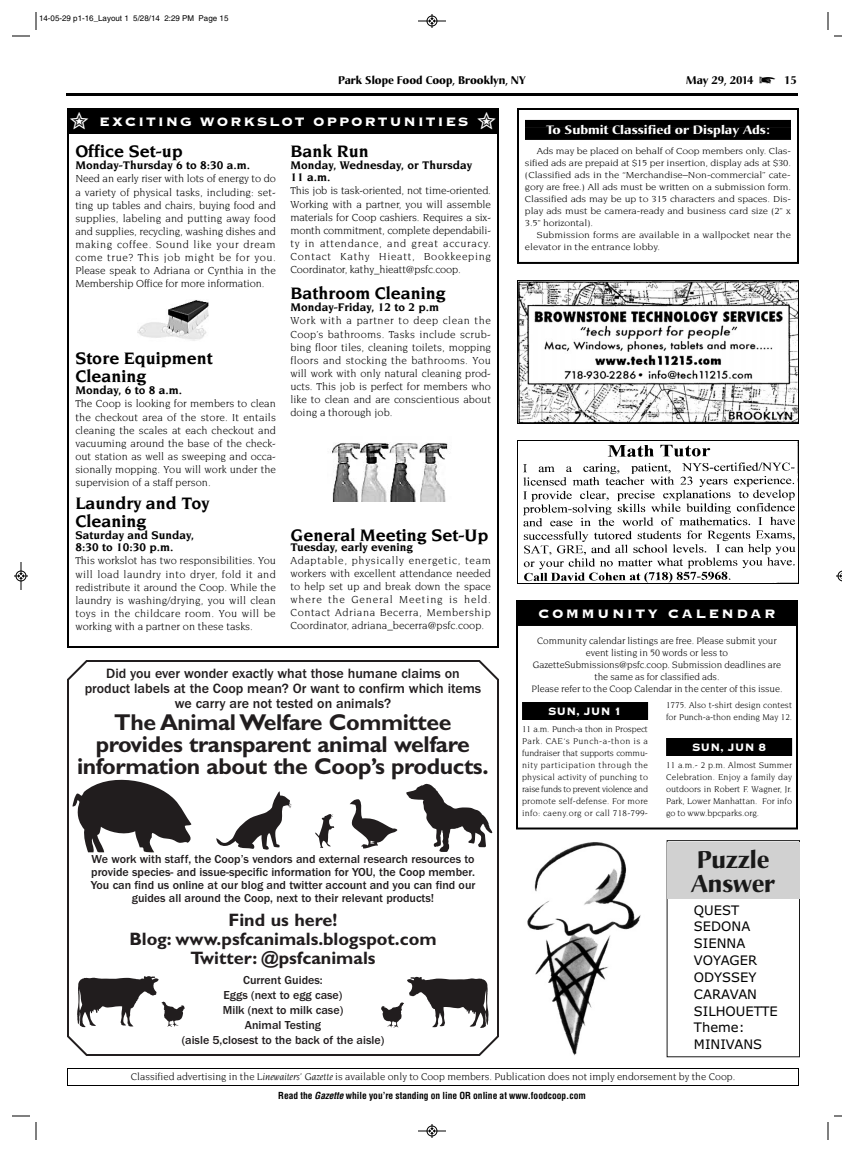
<style>
.page{position:relative;width:842px;height:1152px;background:#fff}
.page>*{position:absolute;margin:0;border:0;box-sizing:border-box;transform-origin:0 0}
.t1{font:700 24px/24px "Christiana";color:#191919}
.t2{font:700 23px/22px "Gill Sans";letter-spacing:-.015em;color:#211d1e;text-align:center}
.t3{font:700 18px/18px "Novarese";color:#000}
.t4{font:700 18px/19px "Gill Sans";color:#211d1e;text-align:center}
.t5{font:16px "Copperplate Thirty Three BC";letter-spacing:.11em;color:#fff}
.t6{font:16px "Copperplate Thirty Three BC";letter-spacing:.145em;color:#fff}
.t7{font:500 14px/15px "Franklin Gothic";color:#211d1e;text-align:center}
.t8{font:14px "Copperplate Thirty Three BC";color:#fff;scale:.9 1}
.t9{font:13.1px/16.9px "Verdana+T42";color:#000}
.t10{font:500 12px/15px "Franklin Gothic";color:#211d1e;text-align:center}
.t11{font:700 12px/12px "Novarese";color:#000}
.t12{font:700 12px "Christiana";color:#fff;scale:1.11 1}
.t13{font:11px/13px "Novarese";color:#000;text-align:justify}
.t14{font:700 11px "Christiana";color:#000}
.t15{font:10.5px "Novarese";color:#000}
.t16{font:10px/12px "Novarese";letter-spacing:-.005em;color:#000;text-align:center}
.t17{font:700 condensed 9.5px "Helvetica";color:#000}
.t18{font:9.4px/12px "Novarese";color:#000;text-align:justify;scale:1.11 1}
.t19{font:9px/12px "Novarese";color:#000;text-align:justify}
.t20{font:8px "Helvetica";color:#000}
.s1{font-size:9.5px}
.s2{font-style:italic}
</style>
<div class="page">
<div style="left:67px;top:1068px;width:732px;height:18px;border:1px solid #000"></div>
<img style="left:519px;top:282px;width:278px;height:140px">
<div style="left:517px;top:280px;width:282px;height:144px;border:1px solid #000"></div>
<img style="left:523px;top:444px;width:273px;height:138px">
<div style="left:517px;top:440px;width:282px;height:144px;border:1px solid #000"></div>
<div style="left:517px;top:108px;width:282px;height:156px;border:2px solid #000"></div>
<div style="left:525px;top:120px;width:266px;height:8px;background:#000"></div>
<div style="left:525px;top:128px;width:266px;height:12px;background:#000"></div>
<div style="left:67px;top:108px;width:432px;height:540px;border:2px solid #000"></div>
<div style="left:69px;top:110px;width:428px;height:24px;background:#000"></div>
<hr style="left:66px;top:93px;width:732px;height:3px;background:#000">
<div style="left:516px;top:600px;width:282px;height:230px;border:2px solid #000"></div>
<div style="left:516px;top:602px;width:282px;height:24px;background:#000"></div>
<div style="left:522px;top:702px;width:126px;height:18px;background:#000"></div>
<div style="left:666px;top:738px;width:126px;height:18px;background:#000"></div>
<div style="left:667px;top:840px;width:133px;height:217px;border:1px solid #191919"></div>
<div style="left:667px;top:842px;width:133px;height:57px;background:#d1d1d1"></div>
<svg style="left:67px;top:660px;width:432px;height:396px"></svg>
<svg style="left:72px;top:967px;width:119px;height:65px"></svg>
<img style="left:527px;top:842px;width:114px;height:214px">
<img style="left:137px;top:300px;width:71px;height:41px">
<img style="left:332px;top:443px;width:116px;height:58px">
<svg style="left:36px;top:12px;width:1px;height:18px"></svg>
<svg style="left:12px;top:36px;width:18px;height:1px"></svg>
<svg style="left:828px;top:12px;width:1px;height:18px"></svg>
<svg style="left:36px;top:1122px;width:1px;height:18px"></svg>
<svg style="left:12px;top:1116px;width:18px;height:1px"></svg>
<svg style="left:828px;top:1116px;width:14px;height:24px"></svg>
<svg style="left:418px;top:14px;width:28px;height:14px"></svg>
<svg style="left:418px;top:1124px;width:28px;height:14px"></svg>
<svg style="left:14px;top:562px;width:14px;height:28px"></svg>
<svg style="left:836px;top:571px;width:6px;height:10px"></svg>
<p class="t20" style="left:39px;top:15px;width:191px">14-05-29 p1-16_Layout 1 5/28/14 2:29 PM Page 15</p>
<p class="t14" style="left:338px;top:76px;width:189px">Park Slope Food Coop, Brooklyn, NY</p>
<p class="t14" style="left:686px;top:76px;width:69px">May 29, 2014</p>
<p class="t14" style="left:784px;top:76px;width:14px">15</p>
<h3 class="t5" style="left:70px;top:111px;width:428px">✮ EXCITING WORKSLOT OPPORTUNITIES ✮</h3>
<h3 class="t3" style="left:75px;top:144px;width:109px">Office Set-up</h3>
<p class="t11" style="left:75px;top:160px;width:176px">Monday-Thursday 6 to 8:30 a.m.</p>
<p class="t13" style="left:75px;top:173px;width:202px">Need an early riser with lots of energy to do a variety of physical tasks, including: set&shy;ting up tables and chairs, buying food and supplies, labeling and putting away food and supplies, recycling, washing dishes and making coffee. Sound like your dream come true? This job might be for you.<br>Please speak to Adriana or Cynthia in the Membership Office for more information.</p>
<h3 class="t3" style="left:290px;top:144px;width:80px">Bank Run</h3>
<p class="t11" style="left:290px;top:160px;width:183px">Monday, Wednesday, or Thursday<br>11 a.m.</p>
<p class="t13" style="left:290px;top:185px;width:202px">This job is task-oriented, not time-oriented.<br>Working with a partner, you will assemble materials for Coop cashiers. Requires a six&shy;month commitment, complete dependabili&shy;ty in attendance, and great accuracy.<br>Contact Kathy Hieatt, Bookkeeping Coordinator, kathy_hieatt@psfc.coop.</p>
<h3 class="t3" style="left:290px;top:286px;width:157px">Bathroom Cleaning</h3>
<p class="t11" style="left:290px;top:302px;width:150px">Monday-Friday, 12 to 2 p.m</p>
<p class="t13" style="left:290px;top:315px;width:202px">Work with a partner to deep clean the Coop’s bathrooms. Tasks include scrub&shy;bing floor tiles, cleaning toilets, mopping floors and stocking the bathrooms. You will work with only natural cleaning prod&shy;ucts. This job is perfect for members who like to clean and are conscientious about doing a thorough job.</p>
<h3 class="t3" style="left:75px;top:351px;width:139px">Store Equipment<br>Cleaning</h3>
<p class="t11" style="left:75px;top:385px;width:108px">Monday, 6 to 8 a.m.</p>
<p class="t13" style="left:75px;top:398px;width:202px">The Coop is looking for members to clean the checkout area of the store. It entails cleaning the scales at each checkout and vacuuming around the base of the check&shy;out station as well as sweeping and occa&shy;sionally mopping. You will work under the supervision of a staff person.</p>
<h3 class="t3" style="left:75px;top:496px;width:136px">Laundry and Toy<br>Cleaning</h3>
<p class="t11" style="left:75px;top:530px;width:120px">Saturday and Sunday,<br>8:30 to 10:30 p.m.</p>
<p class="t13" style="left:75px;top:555px;width:202px">This workslot has two responsibilities. You will load laundry into dryer, fold it and redistribute it around the Coop. While the laundry is washing/drying, you will clean toys in the childcare room. You will be working with a partner on these tasks.</p>
<h3 class="t3" style="left:290px;top:528px;width:200px">General Meeting Set-Up</h3>
<p class="t11" style="left:290px;top:542px;width:124px">Tuesday, early evening</p>
<p class="t13" style="left:290px;top:555px;width:202px">Adaptable, physically energetic, team workers with excellent attendance needed to help set up and break down the space where the General Meeting is held.<br>Contact Adriana Becerra, Membership Coordinator, adriana_becerra@psfc.coop.</p>
<p class="t7" style="left:85px;top:667px;width:398px">Did you ever wonder exactly what those humane claims on product labels at the Coop mean? Or want to confirm which items we carry are not tested on animals?</p>
<h2 class="t2" style="left:77px;top:714px;width:413px">The Animal Welfare Committee provides transparent animal welfare information about the Coop’s products.</h2>
<p class="t10" style="left:91px;top:853px;width:386px;line-height:13px">We work with staff, the Coop’s vendors and external research resources to provide species- and issue-specific information for YOU, the Coop member.<br>You can find us online at our blog and twitter account and you can find our guides all around the Coop, next to their relevant products!</p>
<h3 class="t4" style="left:129px;top:912px;width:309px">Find us here!<br>Blog: www.psfcanimals.blogspot.com<br>Twitter: @psfcanimals</h3>
<p class="t10" style="left:182px;top:973px;width:204px">Current Guides:<br>Eggs (next to egg case)<br>Milk (next to milk case)<br>Animal Testing<br>(aisle 5,closest to the back of the aisle)</p>
<p class="t12" style="left:546px;top:125px;width:203px">To Submit Classified or Display Ads:</p>
<p class="t18" style="left:525px;top:145px;width:241px;text-indent:12px">Ads may be placed on behalf of Coop members only. Clas&shy;sified ads are prepaid at $15 per insertion, display ads at $30. (Classified ads in the “Merchandise–Non-commercial” cate&shy;gory are free.) All ads must be written on a submission form.<br>Classified ads <span class="s1">may</span> be up to 315 characters and spaces. Dis&shy;play ads must be camera-ready and business card size (2" x 3.5" horizontal).</p>
<p class="t18" style="left:525px;top:229px;width:241px;text-indent:12px">Submission forms are available in a wallpocket near the elevator in the entrance lobby.</p>
<h3 class="t6" style="left:538px;top:603px;width:239px">COMMUNITY CALENDAR</h3>
<p class="t16" style="left:531px;top:635px;width:253px">Community calendar listings are free. Please submit your event listing in 50 words or less to GazetteSubmissions@psfc.coop. Submission deadlines are the same as for classified ads.<br>Please refer to the Coop Calendar in the center of this issue.</p>
<p class="t8" style="left:548px;top:702px;width:84px">SUN, JUN 1</p>
<p class="t19" style="left:522px;top:724px;width:128px">11 a.m. Punch-a thon in Prospect Park. CAE‘s Punch-a-thon is a fundraiser that supports commu&shy;nity participation through the physical activity of punching to raise funds to prevent violence and promote self-defense. For more info: caeny.org or call 718-799-</p>
<p class="t19" style="left:666px;top:700px;width:127px">1775. Also t-shirt design contest for Punch-a-thon ending May 12.</p>
<p class="t8" style="left:692px;top:738px;width:84px">SUN, JUN 8</p>
<p class="t19" style="left:666px;top:760px;width:128px">11 a.m.- 2 p.m. Almost Summer Celebration. Enjoy a family day outdoors in Robert F. Wagner, Jr.<br>Park, Lower Manhattan. For info go to www.bpcparks.org.</p>
<h1 class="t1" style="left:691px;top:850px;width:86px">Puzzle<br>Answer</h1>
<p class="t9" style="left:694px;top:903px;width:85px">QUEST<br>SEDONA<br>SIENNA<br>VOYAGER<br>ODYSSEY<br>CARAVAN<br>SILHOUETTE<br>Theme:<br>MINIVANS</p>
<p class="t15" style="left:131px;top:1072px;width:606px">Classified advertising in the <span class="s2">Linewaiters’ Gazette</span> is available only to Coop members. Publication does not imply endorsement by the Coop.</p>
<p class="t17" style="left:278px;top:1092px;width:309px">Read the <span class="s2">Gazette</span>while you’re standing on line OR online at www.foodcoop.com</p>
</div>
